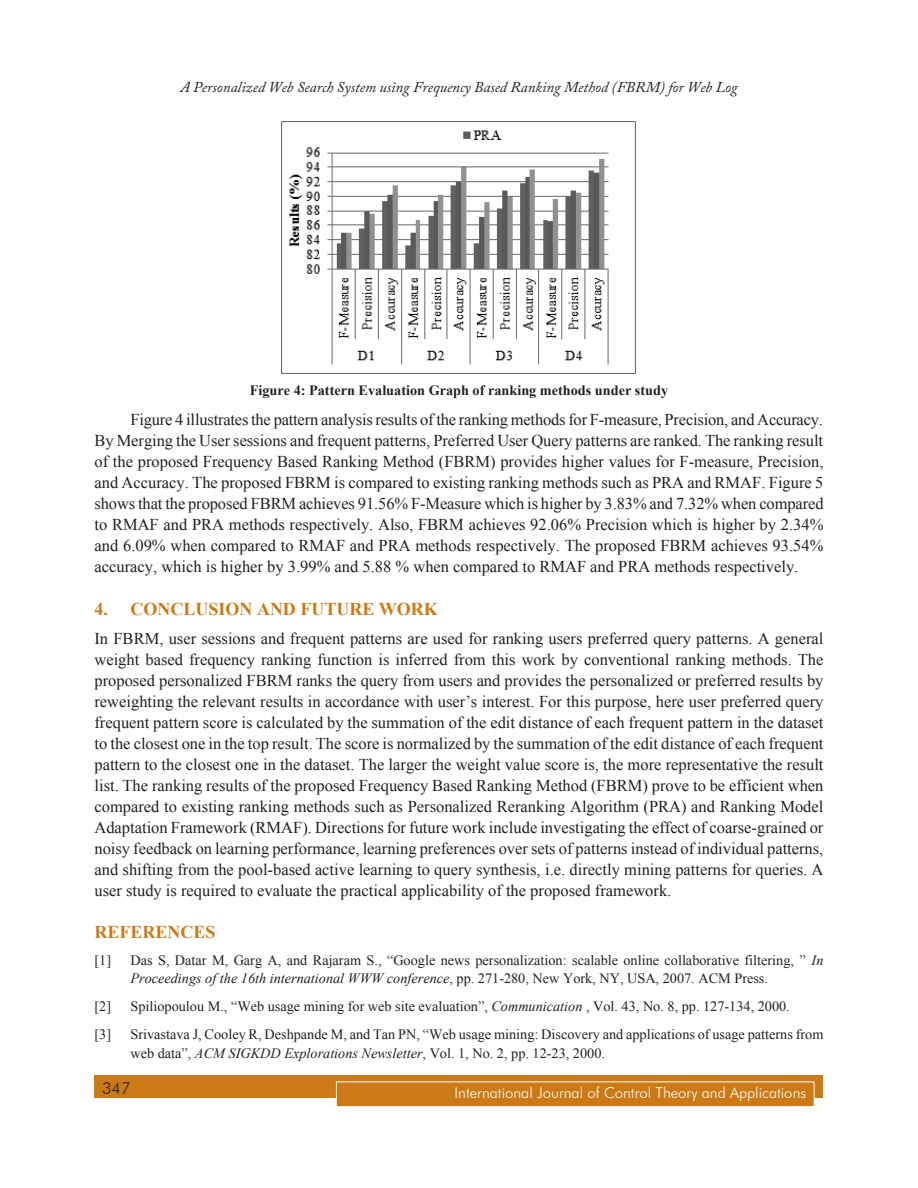
<style>
.page{position:relative;width:918px;height:1188px;background:#fff}
.page>*{position:absolute;margin:0;border:0;box-sizing:border-box;transform-origin:0 0}
.Subhead_1{font:700 18px "Times New Roman";color:#cb7a16}
.Subhead_a{font:700 18px "Times New Roman";color:#cb7a16}
.Body_text{font:16.5px/21px "Times New Roman";color:#231f20;text-align:justify}
.t1{font:300 16.5px "Futura BT";color:#231f20}
.t2{font:italic 15px "Adobe Caslon Pro";color:#231f20}
.t3{font:300 15px "Futura BT";color:#fff}
.References{font:14.25px/18.8px "Times New Roman";color:#231f20}
.t4{font:700 14.25px "Times New Roman";color:#231f20}
.s1{font-style:italic}
</style>
<div class="page">
<div style="left:94px;top:1076px;width:730px;height:22px;background:#cb7a16"></div>
<div style="left:336px;top:1082px;width:478px;height:25px;background:#cb7a16"></div>
<div style="left:336px;top:1082px;width:478px;height:25px;border:1px solid #fff"></div>
<img style="left:282px;top:122px;width:354px;height:251px">
<p class="t2" style="left:180px;top:78px;width:559px">A Personalized Web Search System using Frequency Based Ranking Method (FBRM) for Web Log</p>
<p class="t4" style="left:250px;top:380px;width:420px">Figure 4: Pattern Evaluation Graph of ranking methods under study</p>
<p class="Body_text" style="left:94px;top:409px;width:731px;text-indent:36px">Figure 4 illustrates the pattern analysis results of the ranking methods for F-measure, Precision, and Accuracy.<br>By Merging the User sessions and frequent patterns, Preferred User Query patterns are ranked. The ranking result of the proposed Frequency Based Ranking Method (FBRM) provides higher values for F-measure, Precision, and Accuracy. The proposed FBRM is compared to existing ranking methods such as PRA and RMAF. Figure 5 shows that the proposed FBRM achieves 91.56% F-Measure which is higher by 3.83% and 7.32% when compared to RMAF and PRA methods respectively. Also, FBRM achieves 92.06% Precision which is higher by 2.34% and 6.09% when compared to RMAF and PRA methods respectively. The proposed FBRM achieves 93.54% accuracy, which is higher by 3.99% and 5.88 % when compared to RMAF and PRA methods respectively.</p>
<p class="Subhead_1" style="left:94px;top:596px;width:331px">4. Conclusion and future work</p>
<p class="Body_text" style="left:94px;top:627px;width:731px">In FBRM, user sessions and frequent patterns are used for ranking users preferred query patterns. A general weight based frequency ranking function is inferred from this work by conventional ranking methods. The proposed personalized FBRM ranks the query from users and provides the personalized or preferred results by reweighting the relevant results in accordance with user’s interest. For this purpose, here user preferred query frequent pattern score is calculated by the summation of the edit distance of each frequent pattern in the dataset to the closest one in the top result. The score is normalized by the summation of the edit distance of each frequent pattern to the closest one in the dataset. The larger the weight value score is, the more representative the result list. The ranking results of the proposed Frequency Based Ranking Method (FBRM) prove to be efficient when compared to existing ranking methods such as Personalized Reranking Algorithm (PRA) and Ranking Model Adaptation Framework (RMAF). Directions for future work include investigating the effect of coarse-grained or noisy feedback on learning performance, learning preferences over sets of patterns instead of individual patterns, and shifting from the pool-based active learning to query synthesis, i.e. directly mining patterns for queries. A user study is required to evaluate the practical applicability of the proposed framework.</p>
<p class="Subhead_a" style="left:94px;top:920px;width:120px">References</p>
<p class="References" style="left:94px;top:950px;width:18px">[1]</p>
<p class="References" style="left:130px;top:950px;width:694px">Das S, Datar M, Garg A, and Rajaram S., “Google news personalization: scalable online collaborative filtering, ” <span class="s1">In<br>Proceedings of the 16th international WWW conference</span>, pp. 271-280, New York, NY, USA, 2007. ACM Press.</p>
<p class="References" style="left:94px;top:997px;width:18px">[2]</p>
<p class="References" style="left:130px;top:997px;width:661px">Spiliopoulou M., “Web usage mining for web site evaluation”, <span class="s1">Communication</span> , Vol. 43, No. 8, pp. 127-134, 2000.</p>
<p class="References" style="left:94px;top:1025px;width:18px">[3]</p>
<p class="References" style="left:130px;top:1025px;width:694px">Srivastava J, Cooley R, Deshpande M, and Tan PN, “Web usage mining: Discovery and applications of usage patterns from web data”, <span class="s1">ACM SIGKDD Explorations Newsletter</span>, Vol. 1, No. 2, pp. 12-23, 2000.</p>
<p class="t1" style="left:102px;top:1078px;width:30px">347</p>
<p class="t3" style="left:455px;top:1084px;width:353px">International Journal of Control Theory and Applications</p>
</div>
